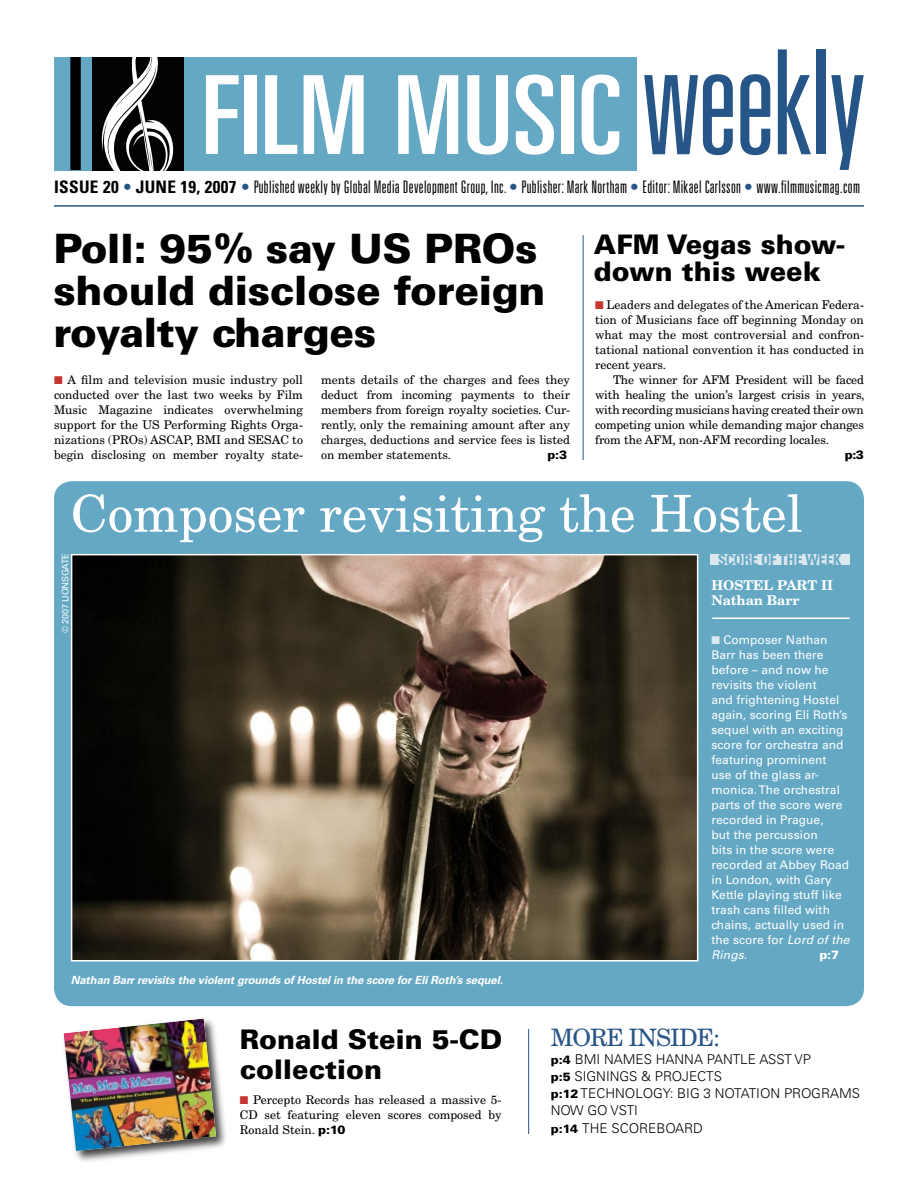
<style>
.page{position:relative;width:918px;height:1188px;background:#fff}
.page>*{position:absolute;margin:0;border:0;box-sizing:border-box;transform-origin:0 0}
.t1{font:ultra-condensed 109.2px "Univers LT Std";letter-spacing:.005em;color:#fff;scale:1.1 1}
.t2{font:51px "New Century Schlbk";color:#fff}
.t3{font:900 40.5px/42px "Univers";letter-spacing:-.01em;color:#000}
.t4{font:900 27px/27px "Univers";color:#000}
.t5{font:24px "New Century Schlbk";letter-spacing:-.04em;color:#265587}
.t6{font:300 ultra-condensed 17.25px "Univers";letter-spacing:.02em;color:#000}
.t7{font:700 condensed 15px "Univers LT Std";letter-spacing:-.02em;color:#65a8c4}
.t8{font:300 13.5px/17.2px "Univers";color:#000}
.t9{font:700 13.5px/15px "New Century Schlbk";letter-spacing:-.005em;color:#fff}
.t10{font:12px/15px "New Century Schlbk";color:#000;text-align:justify}
.t11{font:12px/15px "Univers";letter-spacing:.005em;color:#fff}
.t12{font:900 12px "Univers";color:#000}
.t13{font:900 12px "Univers";color:#fff}
.t14{font:italic 700 11.25px "Univers";letter-spacing:-.01em;color:#fff}
.t15{font:9px "Univers";letter-spacing:-.035em;color:#fff}
.s1{font-family:"Univers";font-weight:300;font-size:145.2px;color:#265587}
.s2{font-family:"Univers LT Std";font-weight:700;font-stretch:condensed}
.s3{font-weight:400;color:#265587}
.s4{color:#c53531}
.s5{font-family:"Univers";font-weight:900}
.s6{color:#dce7ee}
.s7{font-style:italic}
.s8{font-weight:900;font-size:12px}
</style>
<div class="page">
<hr style="left:54px;top:205px;width:810px;height:2px;background:#265587">
<div style="left:183px;top:57px;width:454px;height:113px;background:#65a8c4"></div>
<div style="left:54px;top:57px;width:39px;height:113px;background:#65a8c4"></div>
<div style="left:70px;top:57px;width:11px;height:113px;background:#000"></div>
<svg style="left:93px;top:57px;width:90px;height:113px"></svg>
<hr style="left:583px;top:235px;width:1px;height:225px;background:#265587">
<div style="left:54px;top:481px;width:810px;height:525px;background:#65a8c4;border-radius:18px"></div>
<img style="left:74px;top:557px;width:621px;height:402px">
<div style="left:71px;top:554px;width:627px;height:408px;border:2px solid #fff"></div>
<hr style="left:712px;top:618px;width:138px;height:1px;background:#fff">
<div style="left:710px;top:554px;width:140px;height:10px;background:#dce7ee"></div>
<div style="left:60px;top:1015px;width:170px;height:149px;background:#000;opacity:.75"></div>
<img style="left:64px;top:1018px;width:152px;height:133px">
<hr style="left:528px;top:1029px;width:1px;height:105px;background:#265587">
<h1 class="t1" style="left:202px;top:53px;width:606px">FILM MUSIC <span class="s1">weekly</span></h1>
<h3 class="t6" style="left:54px;top:178px;width:808px"><span class="s2">ISSUE 20</span> <span class="s3">•</span> <span class="s2">JUNE 19, 2007</span> <span class="s3">•</span> Published weekly by Global Media Development Group, Inc. <span class="s3">•</span> Publisher: Mark Northam <span class="s3">•</span> Editor: Mikael Carlsson <span class="s3">•</span> www.filmmusicmag.com</h3>
<h3 class="t3" style="left:53px;top:228px;width:494px">Poll: 95% say US PROs should disclose foreign royalty charges</h3>
<p class="t10" style="left:54px;top:372px;width:251px"><span class="s4">■</span> A film and television music industry poll conducted over the last two weeks by Film Music Magazine indicates overwhelming support for the US Performing Rights Orga&shy;nizations (PROs) ASCAP, BMI and SESAC to begin disclosing on member royalty state-</p>
<p class="t10" style="left:321px;top:372px;width:251px">ments details of the charges and fees they deduct from incoming payments to their members from foreign royalty societies. Cur&shy;rently, only the remaining amount after any charges, deductions and service fees is listed on member statements.</p>
<p class="t12" style="left:547px;top:447px;width:21px">p:3</p>
<h3 class="t4" style="left:594px;top:231px;width:253px">AFM Vegas show&shy;down this week</h3>
<p class="t10" style="left:595px;top:297px;width:270px"><span class="s4">■</span> Leaders and delegates of the American Federa&shy;tion of Musicians face off beginning Monday on what may the most controversial and confron&shy;tational national convention it has conducted in recent years.</p>
<p class="t10" style="left:595px;top:372px;width:271px;text-indent:18px">The winner for AFM President will be faced with healing the union’s largest crisis in years, with recording musicians having created their own competing union while demanding major changes from the AFM, non-AFM recording locales.</p>
<p class="t12" style="left:845px;top:447px;width:21px">p:3</p>
<h2 class="t2" style="left:71px;top:482px;width:733px">Composer revisiting the Hostel</h2>
<p class="t15" style="left:60px;top:633px;width:81px;rotate:-90deg">© 2007 Lionsgate</p>
<p class="t14" style="left:71px;top:973px;width:434px">Nathan Barr revisits the violent grounds of Hostel in the score for Eli Roth’s sequel.</p>
<h3 class="t4" style="left:240px;top:1024px;width:264px;line-height:30px">Ronald Stein 5-CD collection</h3>
<p class="t10" style="left:240px;top:1092px;width:263px"><span class="s4">■</span> Percepto Records has released a massive 5- CD set featuring eleven scores composed by Ronald Stein. <span class="s5">p:10</span></p>
<p class="t7" style="left:718px;top:550px;width:125px">SCORE OF THE WEEK</p>
<p class="t9" style="left:711px;top:578px;width:123px">HOSTEL PART II<br>Nathan Barr</p>
<p class="t11" style="left:711px;top:632px;width:139px"><span class="s6">■</span> Composer Nathan<br>Barr has been there before – and now he revisits the violent<br>and frightening Hostel again, scoring Eli Roth’s sequel with an exciting score for orchestra and featuring prominent use of the glass ar&shy;monica. The orchestral parts of the score were recorded in Prague,<br>but the percussion<br>bits in the score were recorded at Abbey Road in London, with Gary<br>Kettle playing stuff like trash cans filled with chains, actually used in the score for <span class="s7">Lord of the<br>Rings.</span></p>
<p class="t13" style="left:819px;top:947px;width:21px">p:7</p>
<h3 class="t5" style="left:551px;top:1023px;width:170px">MORE INSIDE:</h3>
<p class="t8" style="left:551px;top:1050px;width:262px"><span class="s8">p:4</span> BMI NAM ES HANNA PANTLE ASST VP <span class="s8">p:5</span> SIGN INGS &amp; PROJECTS<br><span class="s8">p:12</span> TECH NO LOGY: BIG 3 NOTATIO N PROGR</p>
<p class="t8" style="left:830px;top:1085px;width:31px">AMS</p>
<p class="t8" style="left:551px;top:1102px;width:154px">NOW GO VSTI<br><span class="s8">p:14</span> THE SCOREBOARD</p>
</div>
